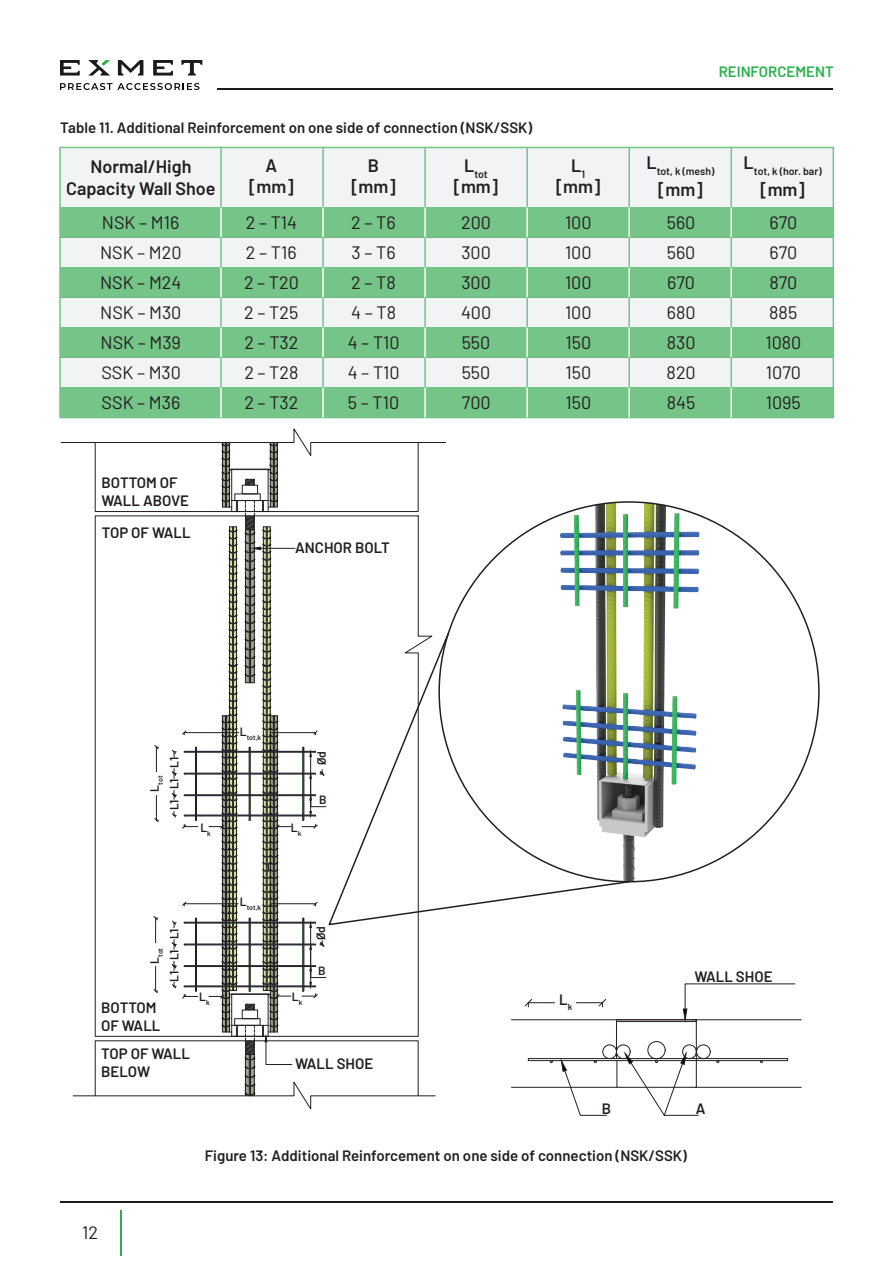
<style>
.page{position:relative;width:893px;height:1263px;background:#fff}
.page>*{position:absolute;margin:0;border:0;box-sizing:border-box;transform-origin:0 0}
.t1{font:18px/30px "Barlow";color:#231f20}
.t2{font:600 18px/21.6px "Barlow";color:#231f20;text-align:center}
.t3{font:600 15px/18px "Barlow";color:#231f20}
.t4{font:600 15px "Barlow";color:#25b24b}
.t5{font:600 12px "Barlow";color:#231f20}
.t6{font:600 10.5px "Barlow";letter-spacing:-.01em;color:#231f20}
.t7{font:600 7.05px "Barlow";letter-spacing:-.01em;color:#231f20}
</style>
<div class="page">
<hr style="left:60px;top:1201px;width:773px;height:2px;background:#1b1b19">
<hr style="left:120px;top:1210px;width:2px;height:45px;background:#27b24b">
<svg style="left:181px;top:60px;width:21px;height:16px"></svg>
<svg style="left:153px;top:60px;width:20px;height:16px"></svg>
<svg style="left:118px;top:60px;width:25px;height:16px"></svg>
<svg style="left:60px;top:60px;width:20px;height:16px"></svg>
<svg style="left:88px;top:60px;width:22px;height:16px"></svg>
<svg style="left:60px;top:83px;width:139px;height:7px"></svg>
<hr style="left:217px;top:88px;width:616px;height:2px;background:#1b1b19">
<div style="left:528px;top:1058px;width:260px;height:3px;border:1px solid #231f20"></div>
<hr style="left:511px;top:1087px;width:106px;height:1px;background:#231f20">
<hr style="left:695px;top:1087px;width:106px;height:1px;background:#231f20">
<hr style="left:511px;top:1019px;width:105px;height:1px;background:#231f20">
<hr style="left:695px;top:1019px;width:106px;height:1px;background:#231f20">
<svg style="left:560px;top:1060px;width:47px;height:56px"></svg>
<svg style="left:525px;top:999px;width:30px;height:8px"></svg>
<svg style="left:576px;top:999px;width:30px;height:8px"></svg>
<svg style="left:616px;top:983px;width:179px;height:133px"></svg>
<div style="left:603px;top:1045px;width:14px;height:14px;border:1px solid #231f20;border-radius:50%"></div>
<div style="left:616px;top:1045px;width:14px;height:14px;border:1px solid #231f20;border-radius:50%"></div>
<div style="left:696px;top:1045px;width:14px;height:14px;border:1px solid #231f20;border-radius:50%"></div>
<div style="left:682px;top:1045px;width:14px;height:14px;border:1px solid #231f20;border-radius:50%"></div>
<div style="left:648px;top:1041px;width:17px;height:18px;border:1px solid #231f20;border-radius:50%"></div>
<svg style="left:61px;top:428px;width:385px;height:682px"></svg>
<img style="left:439px;top:502px;width:380px;height:380px;border-radius:190px">
<svg style="left:327px;top:631px;width:304px;height:295px"></svg>
<div style="left:60px;top:147px;width:773px;height:60px;background:#f2f3f4"></div>
<div style="left:60px;top:207px;width:773px;height:30px;background:#75c488"></div>
<div style="left:60px;top:237px;width:773px;height:30px;background:#f2f3f4"></div>
<div style="left:60px;top:267px;width:773px;height:30px;background:#75c488"></div>
<div style="left:60px;top:297px;width:773px;height:30px;background:#f2f3f4"></div>
<div style="left:60px;top:327px;width:773px;height:30px;background:#75c488"></div>
<div style="left:60px;top:357px;width:773px;height:30px;background:#f2f3f4"></div>
<div style="left:60px;top:387px;width:773px;height:30px;background:#75c488"></div>
<div style="left:59px;top:147px;width:775px;height:271px;border:2px solid #75c488"></div>
<hr style="left:220px;top:147px;width:2px;height:60px;background:#75c488">
<hr style="left:220px;top:207px;width:2px;height:30px;background:#fff">
<hr style="left:220px;top:237px;width:2px;height:30px;background:#75c488">
<hr style="left:220px;top:267px;width:2px;height:30px;background:#fff">
<hr style="left:220px;top:297px;width:2px;height:30px;background:#75c488">
<hr style="left:220px;top:327px;width:2px;height:30px;background:#fff">
<hr style="left:220px;top:357px;width:2px;height:30px;background:#75c488">
<hr style="left:220px;top:387px;width:2px;height:30px;background:#fff">
<hr style="left:322px;top:147px;width:2px;height:60px;background:#75c488">
<hr style="left:322px;top:207px;width:2px;height:30px;background:#fff">
<hr style="left:322px;top:237px;width:2px;height:30px;background:#75c488">
<hr style="left:322px;top:267px;width:2px;height:30px;background:#fff">
<hr style="left:322px;top:297px;width:2px;height:30px;background:#75c488">
<hr style="left:322px;top:327px;width:2px;height:30px;background:#fff">
<hr style="left:322px;top:357px;width:2px;height:30px;background:#75c488">
<hr style="left:322px;top:387px;width:2px;height:30px;background:#fff">
<hr style="left:424px;top:147px;width:2px;height:60px;background:#75c488">
<hr style="left:424px;top:207px;width:2px;height:30px;background:#fff">
<hr style="left:424px;top:237px;width:2px;height:30px;background:#75c488">
<hr style="left:424px;top:267px;width:2px;height:30px;background:#fff">
<hr style="left:424px;top:297px;width:2px;height:30px;background:#75c488">
<hr style="left:424px;top:327px;width:2px;height:30px;background:#fff">
<hr style="left:424px;top:357px;width:2px;height:30px;background:#75c488">
<hr style="left:424px;top:387px;width:2px;height:30px;background:#fff">
<hr style="left:526px;top:147px;width:2px;height:60px;background:#75c488">
<hr style="left:526px;top:207px;width:2px;height:30px;background:#fff">
<hr style="left:526px;top:237px;width:2px;height:30px;background:#75c488">
<hr style="left:526px;top:267px;width:2px;height:30px;background:#fff">
<hr style="left:526px;top:297px;width:2px;height:30px;background:#75c488">
<hr style="left:526px;top:327px;width:2px;height:30px;background:#fff">
<hr style="left:526px;top:357px;width:2px;height:30px;background:#75c488">
<hr style="left:526px;top:387px;width:2px;height:30px;background:#fff">
<hr style="left:628px;top:147px;width:2px;height:60px;background:#75c488">
<hr style="left:628px;top:207px;width:2px;height:30px;background:#fff">
<hr style="left:628px;top:237px;width:2px;height:30px;background:#75c488">
<hr style="left:628px;top:267px;width:2px;height:30px;background:#fff">
<hr style="left:628px;top:297px;width:2px;height:30px;background:#75c488">
<hr style="left:628px;top:327px;width:2px;height:30px;background:#fff">
<hr style="left:628px;top:357px;width:2px;height:30px;background:#75c488">
<hr style="left:628px;top:387px;width:2px;height:30px;background:#fff">
<hr style="left:730px;top:147px;width:2px;height:60px;background:#75c488">
<hr style="left:730px;top:207px;width:2px;height:30px;background:#fff">
<hr style="left:730px;top:237px;width:2px;height:30px;background:#75c488">
<hr style="left:730px;top:267px;width:2px;height:30px;background:#fff">
<hr style="left:730px;top:297px;width:2px;height:30px;background:#75c488">
<hr style="left:730px;top:327px;width:2px;height:30px;background:#fff">
<hr style="left:730px;top:357px;width:2px;height:30px;background:#75c488">
<hr style="left:730px;top:387px;width:2px;height:30px;background:#fff">
<p class="t3" style="left:60px;top:117px;width:474px">Table 11. Additional Reinforcement on one side of connection (NSK/SSK)</p>
<p class="t2" style="left:66px;top:154px;width:151px">Normal/High<br>Capacity Wall Shoe</p>
<p class="t1" style="left:100px;top:206px;width:83px">NSK – M16<br>NSK – M20<br>NSK – M24<br>NSK – M30<br>NSK – M39<br>SSK – M30<br>SSK – M36</p>
<p class="t2" style="left:249px;top:153px;width:46px">A [mm]</p>
<p class="t1" style="left:244px;top:206px;width:57px">2 – T14<br>2 – T16<br>2 – T20<br>2 – T25<br>2 – T32<br>2 – T28<br>2 – T32</p>
<p class="t2" style="left:351px;top:153px;width:46px">B [mm]</p>
<p class="t1" style="left:348px;top:206px;width:53px">2 – T6<br>3 – T6<br>2 – T8<br>4 – T8<br>4 – T10<br>4 – T10<br>5 – T10</p>
<p class="t6" style="left:464px;top:166px;width:25px"><sup>L</sup>tot</p>
<p class="t2" style="left:454px;top:175px;width:46px">[mm]</p>
<p class="t1" style="left:461px;top:206px;width:32px;text-align:justify">200<br>300<br>300<br>400<br>550<br>550<br>700</p>
<p class="t2" style="left:556px;top:153px;width:46px">L<sub>1 </sub>[mm]</p>
<p class="t1" style="left:565px;top:206px;width:28px;text-align:justify">100<br>100<br>100<br>100<br>150<br>150<br>150</p>
<p class="t3" style="left:102px;top:473px;width:89px">BOTTOM OF<br>WALL ABOVE</p>
<p class="t3" style="left:102px;top:522px;width:90px">TOP OF WALL</p>
<p class="t3" style="left:295px;top:537px;width:96px">ANCHOR BOLT</p>
<p class="t4" style="left:719px;top:61px;width:117px">REINFORCEMENT</p>
<p class="t6" style="left:646px;top:163px;width:69px"><sup>L</sup>tot, k (mesh)</p>
<p class="t2" style="left:658px;top:177px;width:46px">[mm]</p>
<p class="t1" style="left:667px;top:206px;width:31px;text-align:justify">560<br>560<br>670<br>680<br>830<br>820<br>845</p>
<p class="t6" style="left:743px;top:163px;width:80px"><sup>L</sup>tot, k (hor. bar)</p>
<p class="t2" style="left:760px;top:177px;width:46px">[mm]</p>
<p class="t1" style="left:765px;top:206px;width:38px">670<br>670<br>870<br>885<br>1080<br>1070<br>1095</p>
<p class="t5" style="left:165px;top:768px;width:13px;rotate:-90deg">L1</p>
<p class="t5" style="left:165px;top:789px;width:13px;rotate:-90deg">L1</p>
<p class="t5" style="left:165px;top:810px;width:13px;rotate:-90deg">L1</p>
<p class="t7" style="left:155px;top:791px;width:17px;rotate:-90deg"><sup>L</sup>tot</p>
<p class="t5" style="left:200px;top:819px;width:12px">L<sub>k</sub></p>
<p class="t5" style="left:165px;top:939px;width:13px;rotate:-90deg">L1</p>
<p class="t5" style="left:165px;top:960px;width:13px;rotate:-90deg">L1</p>
<p class="t5" style="left:165px;top:982px;width:13px;rotate:-90deg">L1</p>
<p class="t7" style="left:155px;top:964px;width:17px;rotate:-90deg"><sup>L</sup>tot</p>
<p class="t3" style="left:101px;top:997px;width:61px">BOTTOM<br>OF WALL</p>
<p class="t3" style="left:101px;top:1044px;width:90px">TOP OF WALL<br>BELOW</p>
<p class="t5" style="left:199px;top:987px;width:12px">L<sub>k</sub></p>
<p class="t7" style="left:240px;top:732px;width:23px"><sup>L</sup>tot,k</p>
<p class="t7" style="left:240px;top:903px;width:23px"><sup>L</sup>tot,k</p>
<p class="t5" style="left:313px;top:765px;width:16px;rotate:-90deg">Ød</p>
<p class="t5" style="left:291px;top:819px;width:12px">L<sub>k</sub></p>
<p class="t5" style="left:319px;top:791px;width:9px">B</p>
<p class="t5" style="left:292px;top:987px;width:12px">L<sub>k</sub></p>
<p class="t5" style="left:312px;top:940px;width:16px;rotate:-90deg">Ød</p>
<p class="t5" style="left:318px;top:962px;width:9px">B</p>
<p class="t3" style="left:295px;top:1053px;width:80px">WALL SHOE</p>
<p class="t3" style="left:559px;top:989px;width:15px">L<sub>k</sub></p>
<p class="t3" style="left:694px;top:966px;width:80px">WALL SHOE</p>
<p class="t3" style="left:602px;top:1098px;width:11px">B</p>
<p class="t3" style="left:696px;top:1098px;width:11px">A</p>
<p class="t1" style="left:82px;top:1216px;width:17px">12</p>
<p class="t3" style="left:205px;top:1145px;width:484px">Figure 13: Additional Reinforcement on one side of connection (NSK/SSK)</p>
</div>
